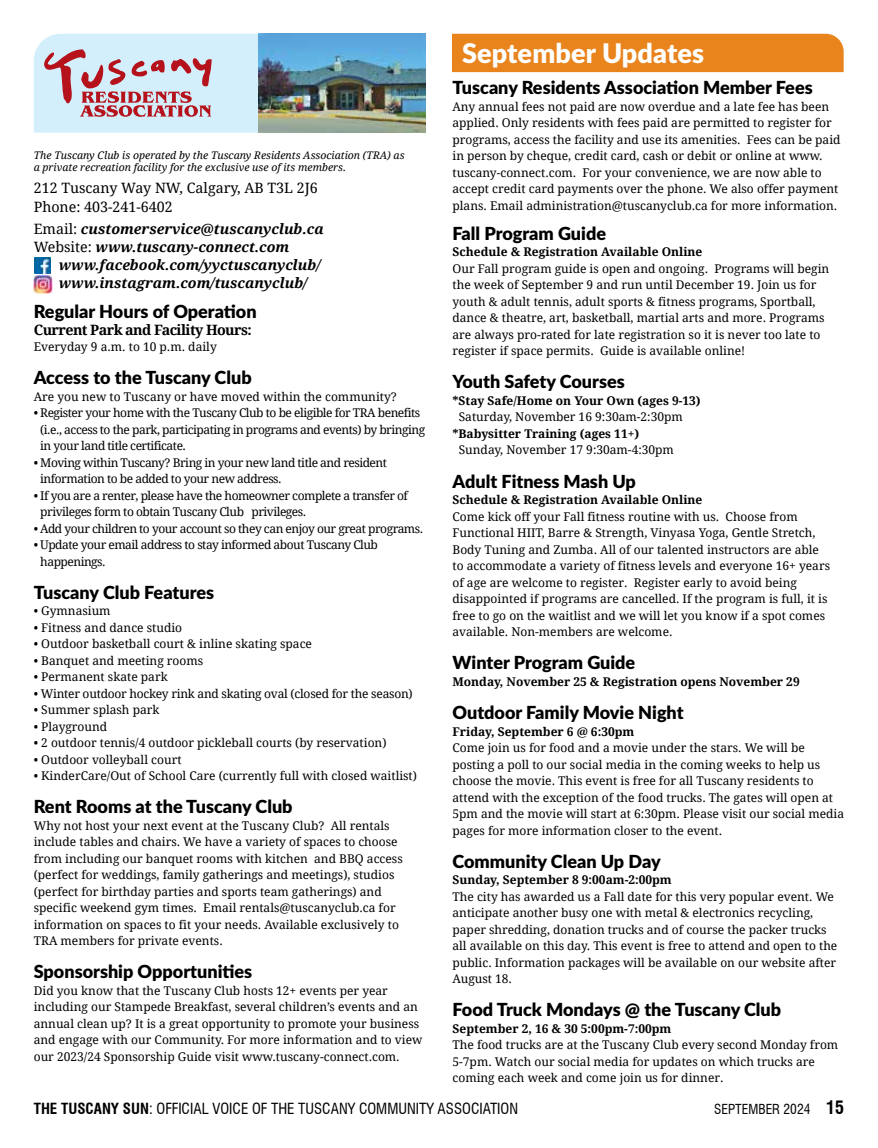
<style>
.page{position:relative;width:878px;height:1148px;background:#fff}
.page>*{position:absolute;margin:0;border:0;box-sizing:border-box;transform-origin:0 0}
.t1{font:900 27px "Lato";letter-spacing:.005em;color:#fff}
.t2{font:900 18px "Lato";color:#000}
.t3{font:condensed 15px "Swiss 721 BT";color:#000}
.t4{font:italic 700 14.25px/18px "Droid Serif";color:#000}
.t5{font:14.25px/18.8px "Droid Serif";color:#000}
.t6{font:700 14.25px "Droid Serif";letter-spacing:-.04em;color:#000}
.t7{font:condensed 13.5px "Swiss 721 BT";color:#000}
.t8{font:12px/16.5px "Droid Serif";color:#000}
.t9{font:12px/16.5px "Droid Serif";letter-spacing:-.04em;color:#000}
.t10{font:700 12px "Droid Serif";color:#000}
.t11{font:12px "Droid Serif";letter-spacing:-.02em;color:#000}
.t12{font:italic 10.5px/12px "Droid Serif";color:#000}
.s1{font-weight:400;font-style:normal}
.s2{font-weight:700}
.s3{font-weight:700;font-size:18px}
</style>
<div class="page">
<div style="left:452px;top:34px;width:391px;height:38px;background:#e9841d"></div>
<svg style="left:34px;top:34px;width:224px;height:99px;background:#cfcfdb"></svg>
<img style="left:34px;top:275px;width:18px;height:18px">
<img style="left:35px;top:257px;width:16px;height:16px">
<img style="left:258px;top:34px;width:167px;height:99px">
<p class="t12" style="left:34px;top:149px;width:372px">The Tuscany Club is operated by the Tuscany Residents Association (TRA) as a private recreation facility for the exclusive use of its members.</p>
<p class="t5" style="left:34px;top:178px;width:285px">212 Tuscany Way NW, Calgary, AB T3L 2J6<br>Phone: 403-241-6402</p>
<p class="t4" style="left:34px;top:220px;width:291px"><span class="s1">Email:</span> customerservice@tuscanyclub.ca<br><span class="s1">Website:</span> www.tuscany-connect.com</p>
<p class="t4" style="left:59px;top:256px;width:263px">www.facebook.com/yyctuscanyclub/ www.instagram.com/tuscanyclub/</p>
<h2 class="t2" style="left:34px;top:298px;width:224px">Regular Hours of Operation</h2>
<p class="t6" style="left:34px;top:321px;width:219px">Current Park and Facility Hours:</p>
<p class="t8" style="left:34px;top:339px;width:184px">Everyday 9 a.m. to 10 p.m. daily</p>
<h2 class="t2" style="left:34px;top:364px;width:219px">Access to the Tuscany Club</h2>
<p class="t8" style="left:34px;top:388px;width:364px">Are you new to Tuscany or have moved within the community?</p>
<p class="t9" style="left:40px;top:405px;width:386px;text-indent:-7px">• Register your home with the Tuscany Club to be eligible for TRA benefits (i.e., access to the park, participating in programs and events) by bringing in your land title certificate.</p>
<p class="t9" style="left:40px;top:454px;width:348px;text-indent:-7px">• Moving within Tuscany? Bring in your new land title and resident information to be added to your new address.</p>
<p class="t9" style="left:40px;top:487px;width:369px;text-indent:-7px">• If you are a renter, please have the homeowner complete a transfer of privileges form to obtain Tuscany Club privileges.</p>
<p class="t9" style="left:34px;top:520px;width:391px">• Add your children to your account so they can enjoy our great programs.</p>
<p class="t9" style="left:40px;top:537px;width:339px;text-indent:-7px">• Update your email address to stay informed about Tuscany Club happenings.</p>
<h2 class="t2" style="left:34px;top:578px;width:182px">Tuscany Club Features</h2>
<p class="t8" style="left:34px;top:603px;width:78px">• Gymnasium</p>
<p class="t8" style="left:34px;top:619px;width:150px">• Fitness and dance studio</p>
<p class="t8" style="left:34px;top:636px;width:280px">• Outdoor basketball court &amp; inline skating space</p>
<p class="t8" style="left:34px;top:652px;width:171px">• Banquet and meeting rooms</p>
<p class="t8" style="left:34px;top:669px;width:135px">• Permanent skate park</p>
<p class="t11" style="left:34px;top:686px;width:380px">• Winter outdoor hockey rink and skating oval (closed for the season)</p>
<p class="t8" style="left:34px;top:702px;width:127px">• Summer splash park</p>
<p class="t8" style="left:34px;top:718px;width:75px">• Playground</p>
<p class="t8" style="left:34px;top:735px;width:354px">• 2 outdoor tennis/4 outdoor pickleball courts (by reservation)</p>
<p class="t8" style="left:34px;top:751px;width:149px">• Outdoor volleyball court</p>
<p class="t8" style="left:34px;top:768px;width:385px">• KinderCare/Out of School Care (currently full with closed waitlist)</p>
<h2 class="t2" style="left:34px;top:793px;width:260px">Rent Rooms at the Tuscany Club</h2>
<p class="t8" style="left:34px;top:817px;width:370px">Why not host your next event at the Tuscany Club? All rentals include tables and chairs. We have a variety of spaces to choose from including our banquet rooms with kitchen and BBQ access (perfect for weddings, family gatherings and meetings), studios (perfect for birthday parties and sports team gatherings) and specific weekend gym times. Email rentals@tuscanyclub.ca for information on spaces to fit your needs. Available exclusively to TRA members for private events.</p>
<h2 class="t2" style="left:34px;top:958px;width:220px">Sponsorship Opportunities</h2>
<p class="t8" style="left:34px;top:982px;width:390px">Did you know that the Tuscany Club hosts 12+ events per year including our Stampede Breakfast, several children’s events and an annual clean up? It is a great opportunity to promote your business and engage with our Community. For more information and to view our 2023/24 Sponsorship Guide visit www.tuscany-connect.com.</p>
<h1 class="t1" style="left:462px;top:32px;width:244px">September Updates</h1>
<h2 class="t2" style="left:452px;top:74px;width:362px">Tuscany Residents Association Member Fees</h2>
<p class="t8" style="left:452px;top:98px;width:389px">Any annual fees not paid are now overdue and a late fee has been applied. Only residents with fees paid are permitted to register for programs, access the facility and use its amenities. Fees can be paid in person by cheque, credit card, cash or debit or online at www. tuscany-connect.com. For your convenience, we are now able to accept credit card payments over the phone. We also offer payment plans. Email administration@tuscanyclub.ca for more information.</p>
<h2 class="t2" style="left:452px;top:220px;width:155px">Fall Program Guide</h2>
<p class="t10" style="left:452px;top:245px;width:251px">Schedule &amp; Registration Available Online</p>
<p class="t8" style="left:452px;top:260px;width:378px">Our Fall program guide is open and ongoing. Programs will begin the week of September 9 and run until December 19. Join us for youth &amp; adult tennis, adult sports &amp; fitness programs, Sportball, dance &amp; theatre, art, basketball, martial arts and more. Programs are always pro-rated for late registration so it is never too late to register if space permits. Guide is available online!</p>
<h2 class="t2" style="left:452px;top:368px;width:174px">Youth Safety Courses</h2>
<p class="t10" style="left:452px;top:394px;width:250px">*Stay Safe/Home on Your Own (ages 9-13)</p>
<p class="t8" style="left:458px;top:409px;width:226px">Saturday, November 16 9:30am-2:30pm</p>
<p class="t10" style="left:452px;top:427px;width:188px">*Babysitter Training (ages 11+)</p>
<p class="t8" style="left:458px;top:442px;width:217px">Sunday, November 17 9:30am-4:30pm</p>
<h2 class="t2" style="left:452px;top:467px;width:185px">Adult Fitness Mash Up</h2>
<p class="t10" style="left:452px;top:493px;width:251px">Schedule &amp; Registration Available Online</p>
<p class="t8" style="left:452px;top:508px;width:379px">Come kick off your Fall fitness routine with us. Choose from Functional HIIT, Barre &amp; Strength, Vinyasa Yoga, Gentle Stretch, Body Tuning and Zumba. All of our talented instructors are able to accommodate a variety of fitness levels and everyone 16+ years of age are welcome to register. Register early to avoid being disappointed if programs are cancelled. If the program is full, it is free to go on the waitlist and we will let you know if a spot comes available. Non-members are welcome.</p>
<h2 class="t2" style="left:452px;top:649px;width:184px">Winter Program Guide</h2>
<p class="t10" style="left:452px;top:674px;width:349px">Monday, November 25 &amp; Registration opens November 29</p>
<h2 class="t2" style="left:452px;top:699px;width:233px">Outdoor Family Movie Night</h2>
<p class="t10" style="left:452px;top:724px;width:183px">Friday, September 6 @ 6:30pm</p>
<p class="t8" style="left:452px;top:739px;width:393px">Come join us for food and a movie under the stars. We will be posting a poll to our social media in the coming weeks to help us choose the movie. This event is free for all Tuscany residents to attend with the exception of the food trucks. The gates will open at 5pm and the movie will start at 6:30pm. Please visit our social media pages for more information closer to the event.</p>
<h2 class="t2" style="left:452px;top:847px;width:210px">Community Clean Up Day</h2>
<p class="t10" style="left:452px;top:873px;width:221px">Sunday, September 8 9:00am-2:00pm</p>
<p class="t8" style="left:452px;top:888px;width:386px">The city has awarded us a Fall date for this very popular event. We anticipate another busy one with metal &amp; electronics recycling, paper shredding, donation trucks and of course the packer trucks all available on this day. This event is free to attend and open to the public. Information packages will be available on our website after August 18.</p>
<h2 class="t2" style="left:452px;top:996px;width:330px">Food Truck Mondays @ the Tuscany Club</h2>
<p class="t10" style="left:452px;top:1021px;width:220px">September 2, 16 &amp; 30 5:00pm-7:00pm</p>
<p class="t8" style="left:452px;top:1037px;width:387px">The food trucks are at the Tuscany Club every second Monday from<br>5-7pm. Watch our social media for updates on which trucks are coming each week and come join us for dinner.</p>
<p class="t3" style="left:34px;top:1099px;width:486px"><span class="s2">THE TUSCANY SUN</span>: OFFICIAL VOICE OF THE TUSCANY COMMUNITY ASSOCIATION</p>
<p class="t7" style="left:714px;top:1101px;width:131px">SEPTEMBER 2024 <span class="s3">15</span></p>
</div>
